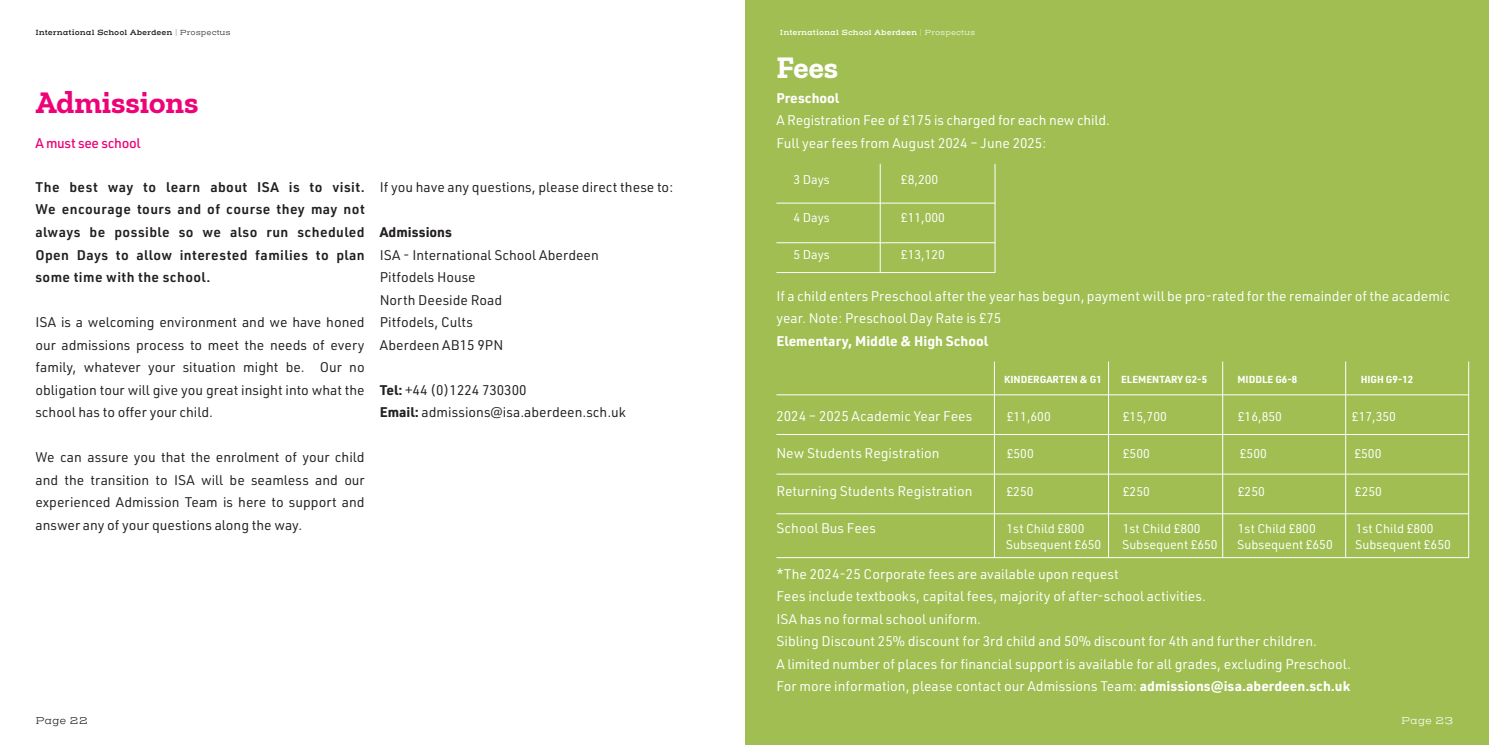
<style>
.page{position:relative;width:1489px;height:745px;background:#fff}
.page>*{position:absolute;margin:0;border:0;box-sizing:border-box;transform-origin:0 0}
.t1{font:700 31.25px "Zilla Slab";color:#ed0277}
.t2{font:700 31.25px "Zilla Slab";color:#fff}
.t3{font:13.75px/22.5px "URWDIN";color:#fff}
.t4{font:13.75px/22.5px "URWDIN";color:#231f20;text-align:justify}
.t5{font:600 13.75px/22.5px "URWDIN";letter-spacing:.03em;color:#231f20;text-align:justify}
.t6{font:700 13.75px "URWDIN";color:#fff}
.t7{font:500 13.75px "URWDIN";letter-spacing:-.02em;color:#ed0277}
.t8{font:700 13.75px "URWDIN";color:#231f20}
.t9{font:12.5px "URWDIN";color:#fff}
.t10{font:700 10px "URWDIN";color:#fff}
.t11{font:300 10px "Henderson Slab Basic";letter-spacing:-.005em;color:#231f20}
.t12{font:300 10px "Henderson Slab Basic";letter-spacing:-.005em;color:#fff}
.t13{font:600 7.5px "Henderson Slab Basic";color:#231f20}
.t14{font:600 7.5px "Henderson Slab Basic";color:#fff}
.s1{font-weight:300}
.s2{font-weight:700}
</style>
<div class="page">
<div style="left:744px;top:0;width:744px;height:744px;background:#a0be51"></div>
<hr style="left:776px;top:272px;width:218px;height:1px;background:#fff">
<hr style="left:776px;top:203px;width:218px;height:1px;background:#fff">
<hr style="left:776px;top:242px;width:218px;height:1px;background:#fff">
<hr style="left:994px;top:164px;width:1px;height:109px;background:#fff">
<hr style="left:879px;top:164px;width:1px;height:109px;background:#fff">
<hr style="left:776px;top:434px;width:692px;height:1px;background:#fff">
<hr style="left:776px;top:394px;width:692px;height:1px;background:#fff">
<hr style="left:776px;top:473px;width:692px;height:1px;background:#fff">
<hr style="left:776px;top:513px;width:692px;height:1px;background:#fff">
<hr style="left:994px;top:361px;width:1px;height:196px;background:#fff">
<hr style="left:1108px;top:361px;width:1px;height:196px;background:#fff">
<hr style="left:1222px;top:361px;width:1px;height:196px;background:#fff">
<hr style="left:1345px;top:361px;width:1px;height:196px;background:#fff">
<hr style="left:1468px;top:361px;width:1px;height:196px;background:#fff">
<hr style="left:776px;top:557px;width:692px;height:1px;background:#fff">
<p class="t13" style="left:35px;top:28px;width:197px">International School Aberdeen <span class="s1">| Prospectus</span></p>
<p class="t14" style="left:780px;top:28px;width:197px">International School Aberdeen <span class="s1">| Prospectus</span></p>
<p class="t2" style="left:776px;top:50px;width:63px">Fees</p>
<p class="t1" style="left:35px;top:85px;width:164px">Admissions</p>
<p class="t7" style="left:35px;top:134px;width:107px">A must see school</p>
<p class="t6" style="left:776px;top:88px;width:64px">Preschool</p>
<p class="t3" style="left:776px;top:109px;width:335px">A Registration Fee of £175 is charged for each new child.</p>
<p class="t3" style="left:776px;top:131px;width:271px">Full year fees from August 2024 – June 2025:</p>
<p class="t5" style="left:35px;top:175px;width:331px">The best way to learn about ISA is to visit.<br>We encourage tours and of course they may not always be possible so we also run scheduled Open Days to allow interested families to plan some time with the school.</p>
<p class="t4" style="left:35px;top:310px;width:331px">ISA is a welcoming environment and we have honed our admissions process to meet the needs of every family, whatever your situation might be. Our no obligation tour will give you great insight into what the school has to offer your child.</p>
<p class="t4" style="left:35px;top:445px;width:331px">We can assure you that the enrolment of your child and the transition to ISA will be seamless and our experienced Admission Team is here to support and answer any of your questions along the way.</p>
<p class="t4" style="left:380px;top:175px;width:295px">If you have any questions, please direct these to:</p>
<p class="t8" style="left:380px;top:222px;width:74px">Admissions</p>
<p class="t4" style="left:380px;top:243px;width:220px">ISA - International School Aberdeen</p>
<p class="t4" style="left:380px;top:265px;width:97px">Pitfodels House</p>
<p class="t4" style="left:380px;top:288px;width:124px">North Deeside Road</p>
<p class="t4" style="left:380px;top:310px;width:95px">Pitfodels, Cults</p>
<p class="t4" style="left:380px;top:333px;width:125px">Aberdeen AB15 9PN</p>
<p class="t4" style="left:380px;top:378px;width:148px"><span class="s2">Tel:</span> +44 (0)1224 730300</p>
<p class="t4" style="left:380px;top:400px;width:248px"><span class="s2">Email:</span> admissions@isa.aberdeen.sch.uk</p>
<p class="t9" style="left:793px;top:171px;width:38px">3 Days</p>
<p class="t9" style="left:900px;top:171px;width:39px">£8,200</p>
<p class="t9" style="left:793px;top:209px;width:38px">4 Days</p>
<p class="t9" style="left:900px;top:209px;width:46px">£11,000</p>
<p class="t9" style="left:793px;top:246px;width:38px">5 Days</p>
<p class="t9" style="left:900px;top:246px;width:46px">£13,120</p>
<p class="t3" style="left:776px;top:284px;width:675px">If a child enters Preschool after the year has begun, payment will be pro-rated for the remainder of the academic year. Note: Preschool Day Rate is £75</p>
<p class="t6" style="left:776px;top:331px;width:213px">Elementary, Middle &amp; High School</p>
<p class="t10" style="left:1003px;top:372px;width:99px">KINDERGARTEN &amp; G1</p>
<p class="t10" style="left:1121px;top:372px;width:87px">ELEMENTARY G2-5</p>
<p class="t10" style="left:1237px;top:372px;width:61px">MIDDLE G6-8</p>
<p class="t10" style="left:1360px;top:372px;width:54px">HIGH G9-12</p>
<p class="t3" style="left:776px;top:404px;width:197px">2024 – 2025 Academic Year Fees</p>
<p class="t9" style="left:1006px;top:408px;width:46px">£11,600</p>
<p class="t9" style="left:1122px;top:408px;width:46px">£15,700</p>
<p class="t9" style="left:1237px;top:408px;width:46px">£16,850</p>
<p class="t9" style="left:1351px;top:408px;width:46px">£17,350</p>
<p class="t3" style="left:776px;top:441px;width:165px">New Students Registration</p>
<p class="t9" style="left:1006px;top:445px;width:29px">£500</p>
<p class="t9" style="left:1122px;top:445px;width:29px">£500</p>
<p class="t9" style="left:1239px;top:445px;width:28px">£500</p>
<p class="t9" style="left:1354px;top:445px;width:29px">£500</p>
<p class="t3" style="left:776px;top:479px;width:198px">Returning Students Registration</p>
<p class="t9" style="left:1006px;top:483px;width:28px">£250</p>
<p class="t9" style="left:1122px;top:483px;width:29px">£250</p>
<p class="t9" style="left:1237px;top:483px;width:29px">£250</p>
<p class="t9" style="left:1354px;top:483px;width:28px">£250</p>
<p class="t3" style="left:776px;top:516px;width:101px">School Bus Fees</p>
<p class="t9" style="left:1006px;top:520px;width:79px">1st Child £800</p>
<p class="t9" style="left:1122px;top:520px;width:79px">1st Child £800</p>
<p class="t9" style="left:1237px;top:520px;width:79px">1st Child £800</p>
<p class="t9" style="left:1355px;top:520px;width:79px">1st Child £800</p>
<p class="t3" style="left:776px;top:561px;width:344px">*The 2024-25 Corporate fees are available upon request</p>
<p class="t3" style="left:776px;top:584px;width:431px">Fees include textbooks, capital fees, majority of after-school activities.</p>
<p class="t3" style="left:776px;top:606px;width:206px">ISA has no formal school uniform.</p>
<p class="t3" style="left:776px;top:629px;width:542px">Sibling Discount 25% discount for 3rd child and 50% discount for 4th and further children.</p>
<p class="t3" style="left:776px;top:651px;width:576px">A limited number of places for financial support is available for all grades, excluding Preschool.</p>
<p class="t3" style="left:776px;top:674px;width:575px">For more information, please contact our Admissions Team: <span class="s2">admissions@isa.aberdeen.sch.uk</span></p>
<p class="t9" style="left:1005px;top:536px;width:97px">Subsequent £650</p>
<p class="t9" style="left:1122px;top:536px;width:97px">Subsequent £650</p>
<p class="t9" style="left:1237px;top:536px;width:97px">Subsequent £650</p>
<p class="t9" style="left:1355px;top:536px;width:97px">Subsequent £650</p>
<p class="t11" style="left:35px;top:714px;width:54px">Page 22</p>
<p class="t12" style="left:1400px;top:714px;width:54px">Page 23</p>
</div>
